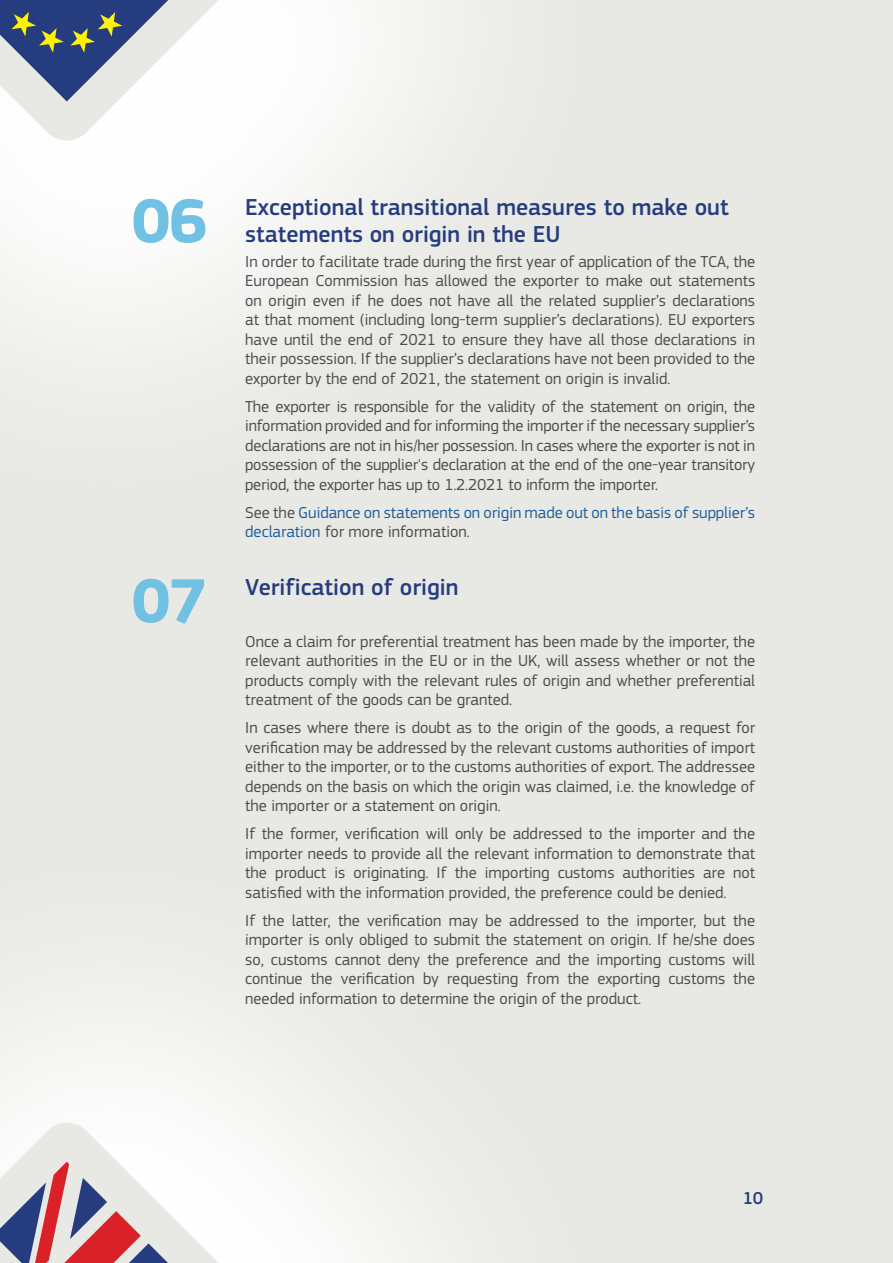
<style>
.page{position:relative;width:893px;height:1263px;background:#e8e9e4}
.page>*{position:absolute;margin:0;border:0;box-sizing:border-box;transform-origin:0 0}
.t1{font:700 64.65px "EC Square Sans Pro";color:#70c1e3}
.t2{font:500 24px/27px "EC Square Sans Pro";color:#253d7f}
.t3{font:500 18px "EC Square Sans Pro";color:#253d7f}
.t4{font:16.5px/19.5px "EC Square Sans Pro";color:#4d4d4f;text-align:justify}
.t5{font:16.5px/19.5px "EC Square Sans Pro";color:#215e9e}
.s1{color:#4d4d4f}
</style>
<div class="page">
<svg style="left:0;top:0;width:449px;height:355px;fill:#f6f6f4"></svg>
<svg style="left:0;top:0;width:240px;height:141px"></svg>
<div style="left:0;top:817px;width:635px;height:446px;background:linear-gradient(to bottom,#e7e8e3,#f2f3f0)"></div>
<svg style="left:0;top:1123px;width:240px;height:140px"></svg>
<h1 class="t1" style="left:132px;top:182px;width:77px">06</h1>
<h2 class="t2" style="left:245px;top:194px;width:485px">Exceptional transitional measures to make out statements on origin in the EU</h2>
<p class="t4" style="left:245px;top:252px;width:512px">In order to facilitate trade during the first year of application of the TCA, the European Commission has allowed the exporter to make out statements on origin even if he does not have all the related supplier’s declarations at that moment (including long-term supplier’s declarations). EU exporters have until the end of 2021 to ensure they have all those declarations in their possession. If the supplier’s declarations have not been provided to the exporter by the end of 2021, the statement on origin is invalid.</p>
<p class="t4" style="left:245px;top:397px;width:511px">The exporter is responsible for the validity of the statement on origin, the information provided and for informing the importer if the necessary supplier’s declarations are not in his/her possession. In cases where the exporter is not in possession of the supplier's declaration at the end of the one-year transitory period, the exporter has up to 1.2.2021 to inform the importer.</p>
<p class="t5" style="left:245px;top:503px;width:511px"><span class="s1">See the</span> Guidance on statements on origin made out on the basis of supplier’s declaration <span class="s1">for more information.</span></p>
<h1 class="t1" style="left:132px;top:562px;width:77px">07</h1>
<h2 class="t2" style="left:245px;top:574px;width:215px">Verification of origin</h2>
<p class="t4" style="left:245px;top:632px;width:511px">Once a claim for preferential treatment has been made by the importer, the relevant authorities in the EU or in the UK, will assess whether or not the products comply with the relevant rules of origin and whether preferential treatment of the goods can be granted.</p>
<p class="t4" style="left:245px;top:718px;width:511px">In cases where there is doubt as to the origin of the goods, a request for verification may be addressed by the relevant customs authorities of import either to the importer, or to the customs authorities of export. The addressee depends on the basis on which the origin was claimed, i.e. the knowledge of the importer or a statement on origin.</p>
<p class="t4" style="left:245px;top:824px;width:511px">If the former, verification will only be addressed to the importer and the importer needs to provide all the relevant information to demonstrate that the product is originating. If the importing customs authorities are not satisfied with the information provided, the preference could be denied.</p>
<p class="t4" style="left:245px;top:911px;width:511px">If the latter, the verification may be addressed to the importer, but the importer is only obliged to submit the statement on origin. If he/she does so, customs cannot deny the preference and the importing customs will continue the verification by requesting from the exporting customs the needed information to determine the origin of the product.</p>
<p class="t3" style="left:743px;top:1188px;width:22px">10</p>
</div>
